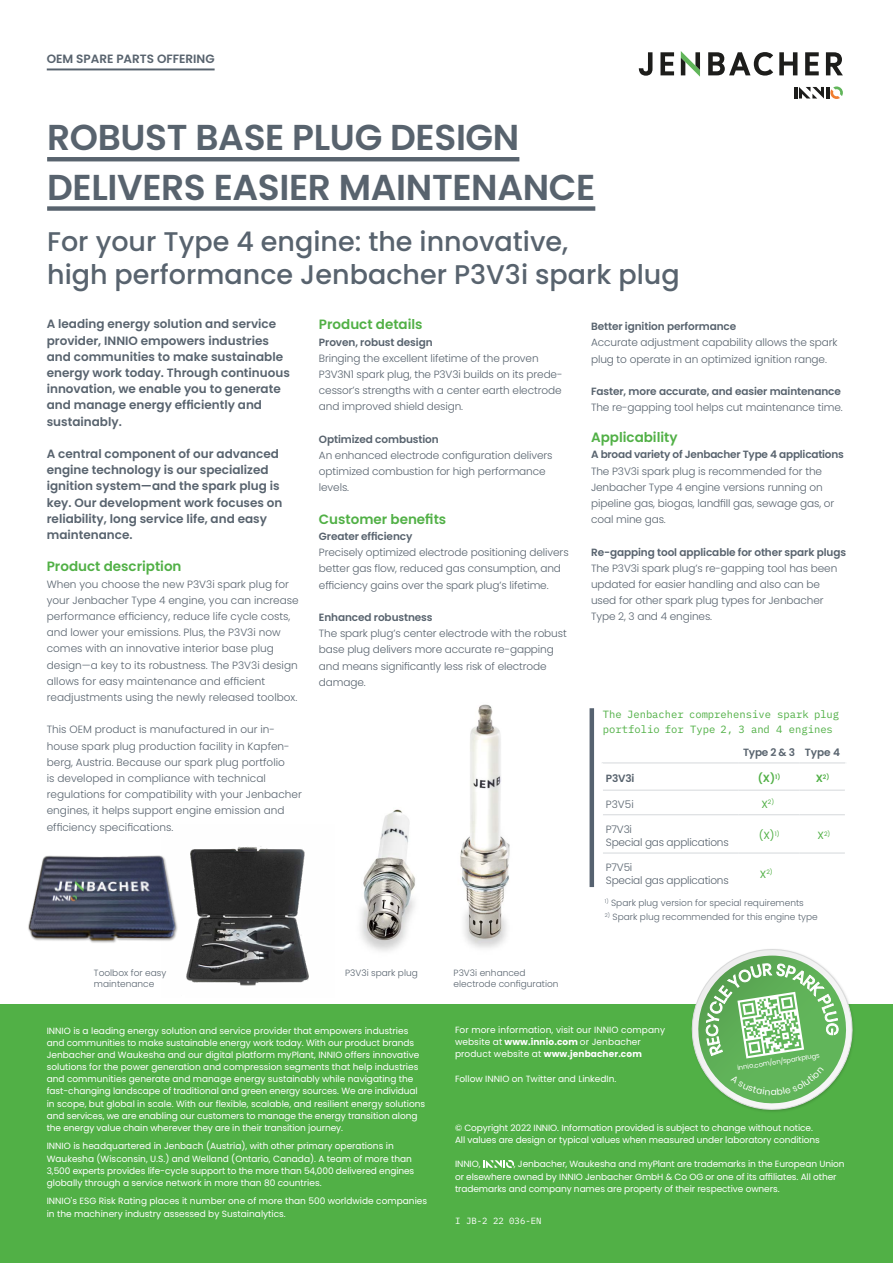
<style>
.page{position:relative;width:893px;height:1263px;background:#fff}
.page>*{position:absolute;margin:0;border:0;box-sizing:border-box;transform-origin:0 0}
.t1{font:600 36px/49.3px "Poppins";letter-spacing:-.01em;color:#58636e}
.t2{font:500 27px/32.4px "Poppins";color:#58636e}
.t3{font:600 13.5px "Poppins";color:#51b046}
.t4{font:600 12px/16.2px "Poppins";color:#58636e}
.t5{font:300 10.5px/16.2px "Poppins";letter-spacing:-.01em;color:#58636e}
.t6{font:600 10.5px "Poppins";letter-spacing:-.01em;color:#58636e}
.t7{font:10.5px/15px "IBM Plex Mono";color:#51b046}
.t8{font:600 10.5px "Poppins";color:#51b046}
.t9{font:10.5px "Poppins";color:#51b046}
.t10{font:9px/12.1px "Poppins";color:#fff}
.t11{font:300 9px/10.8px "Poppins";color:#58636e}
.t12{font:9px "IBM Plex Mono";color:#fff}
.t13{font:6.75px "Poppins";color:#fff}
.t14{font:6.15px "Poppins";color:#51b046}
.t15{font:600 6.15px "Poppins";color:#51b046}
.s1{font-size:10.5px}
.s2{font-weight:700}
</style>
<div class="page">
<img style="left:360px;top:809px;width:55px;height:142px">
<img style="left:460px;top:704px;width:50px;height:244px">
<svg style="left:794px;top:86px;width:49px;height:13px"></svg>
<svg style="left:708px;top:52px;width:65px;height:24px"></svg>
<svg style="left:779px;top:52px;width:18px;height:23px"></svg>
<svg style="left:805px;top:52px;width:14px;height:23px"></svg>
<svg style="left:826px;top:52px;width:17px;height:23px"></svg>
<svg style="left:660px;top:52px;width:14px;height:23px"></svg>
<svg style="left:639px;top:52px;width:13px;height:24px"></svg>
<svg style="left:681px;top:51px;width:19px;height:26px"></svg>
<hr style="left:47px;top:68px;width:168px;height:2px;background:#58636e">
<hr style="left:47px;top:157px;width:472px;height:4px;background:#58636e">
<div style="left:47px;top:206px;width:548px;height:5px;background:#58636e"></div>
<div style="left:0;top:1004px;width:893px;height:259px;background:#51b046"></div>
<svg style="left:483px;top:1160px;width:31px;height:8px"></svg>
<hr style="left:602px;top:762px;width:137px;height:1px;background:#d5d8db">
<hr style="left:603px;top:790px;width:136px;height:1px;background:#d5d8db">
<hr style="left:603px;top:814px;width:136px;height:1px;background:#d5d8db">
<hr style="left:603px;top:853px;width:136px;height:1px;background:#d5d8db">
<hr style="left:739px;top:762px;width:60px;height:1px;background:#d5d8db">
<hr style="left:799px;top:762px;width:47px;height:1px;background:#d5d8db">
<hr style="left:739px;top:790px;width:60px;height:1px;background:#d5d8db">
<hr style="left:799px;top:790px;width:46px;height:1px;background:#d5d8db">
<hr style="left:739px;top:814px;width:60px;height:1px;background:#d5d8db">
<hr style="left:799px;top:814px;width:46px;height:1px;background:#d5d8db">
<hr style="left:739px;top:853px;width:60px;height:1px;background:#d5d8db">
<hr style="left:799px;top:853px;width:46px;height:1px;background:#d5d8db">
<hr style="left:590px;top:708px;width:4px;height:179px;background:#566270">
<img style="left:28px;top:855px;width:134px;height:88px">
<img style="left:162px;top:846px;width:147px;height:140px">
<svg style="left:691px;top:949px;width:163px;height:163px"></svg>
<p class="t4" style="left:47px;top:51px;width:169px">OEM SPARE PARTS OFFERING</p>
<h1 class="t1" style="left:47px;top:113px;width:550px">ROBUST BASE PLUG DESIGN<br>DELIVERS EASIER MAINTENANCE</h1>
<h2 class="t2" style="left:47px;top:226px;width:634px">For your Type 4 engine: the innovative,<br>high performance Jenbacher P3V3i spark plug</h2>
<p class="t4" style="left:47px;top:316px;width:245px">A leading energy solution and service provider, INNIO empowers industries and communities to make sustainable energy work today. Through continuous innovation, we enable you to generate and manage energy efficiently and sustainably.</p>
<p class="t4" style="left:47px;top:446px;width:237px">A central component of our advanced engine technology is our specialized ignition system—and the spark plug is key. Our development work focuses on reliability, long service life, and easy maintenance.</p>
<p class="t3" style="left:47px;top:559px;width:136px">Product description</p>
<p class="t5" style="left:47px;top:576px;width:254px">When you choose the new P3V3i spark plug for your Jenbacher Type 4 engine, you can increase performance efficiency, reduce life cycle costs, and lower your emissions. Plus, the P3V3i now comes with an innovative interior base plug design—a key to its robustness. The P3V3i design allows for easy maintenance and efficient readjustments using the newly released toolbox.</p>
<p class="t5" style="left:47px;top:722px;width:257px">This OEM product is manufactured in our in&shy;house spark plug production facility in Kapfen&shy;berg, Austria. Because our spark plug portfolio<br>is developed in compliance with technical regulations for compatibility with your Jenbacher engines, it helps support engine emission and efficiency specifications.</p>
<p class="t3" style="left:319px;top:317px;width:105px">Product details</p>
<p class="t6" style="left:319px;top:336px;width:115px">Proven, robust design</p>
<p class="t5" style="left:319px;top:350px;width:245px">Bringing the excellent lifetime of the proven P3V3N1 spark plug, the P3V3i builds on its prede&shy;cessor’s strengths with a center earth electrode and improved shield design.</p>
<p class="t6" style="left:319px;top:433px;width:121px">Optimized combustion</p>
<p class="t5" style="left:319px;top:447px;width:235px">An enhanced electrode configuration delivers optimized combustion for high performance levels.</p>
<p class="t3" style="left:319px;top:511px;width:129px">Customer benefits</p>
<p class="t6" style="left:319px;top:530px;width:95px">Greater efficiency</p>
<p class="t5" style="left:319px;top:544px;width:251px">Precisely optimized electrode positioning delivers better gas flow, reduced gas consumption, and efficiency gains over the spark plug’s lifetime.</p>
<p class="t6" style="left:319px;top:611px;width:115px">Enhanced robustness</p>
<p class="t5" style="left:319px;top:625px;width:249px">The spark plug’s center electrode with the robust base plug delivers more accurate re-gapping and means significantly less risk of electrode damage.</p>
<p class="t6" style="left:591px;top:320px;width:147px">Better ignition performance</p>
<p class="t5" style="left:591px;top:335px;width:248px">Accurate adjustment capability allows the spark plug to operate in an optimized ignition range.</p>
<p class="t6" style="left:591px;top:385px;width:251px">Faster, more accurate, and easier maintenance</p>
<p class="t5" style="left:591px;top:399px;width:253px">The re-gapping tool helps cut maintenance time.</p>
<p class="t3" style="left:591px;top:430px;width:88px">Applicability</p>
<p class="t6" style="left:591px;top:449px;width:254px">A broad variety of Jenbacher Type 4 applications</p>
<p class="t5" style="left:591px;top:463px;width:245px">The P3V3i spark plug is recommended for the Jenbacher Type 4 engine versions running on pipeline gas, biogas, landfill gas, sewage gas, or coal mine gas.</p>
<p class="t6" style="left:591px;top:546px;width:257px">Re-gapping tool applicable for other spark plugs</p>
<p class="t5" style="left:591px;top:560px;width:248px">The P3V3i spark plug’s re-gapping tool has been updated for easier handling and also can be used for other spark plug types for Jenbacher Type 2, 3 and 4 engines.</p>
<p class="t7" style="left:603px;top:706px;width:238px">The Jenbacher comprehensive spark plug portfolio for Type 2, 3 and 4 engines</p>
<p class="t6" style="left:743px;top:746px;width:99px">Type 2 &amp; 3 Type 4</p>
<p class="t6" style="left:606px;top:772px;width:30px">P3V3i</p>
<p class="t8" style="left:758px;top:772px;width:24px">(X)<sup>1)</sup></p>
<p class="t15" style="left:816px;top:773px;width:15px"><span class="s1">X</span>2)</p>
<p class="t5" style="left:606px;top:796px;width:29px">P3V5i</p>
<p class="t14" style="left:761px;top:799px;width:14px"><span class="s1">X</span>2)</p>
<p class="t5" style="left:606px;top:823px;width:124px;line-height:12.6px">P7V3i<br>Special gas applications</p>
<p class="t9" style="left:759px;top:830px;width:22px">(X)<sup>1)</sup></p>
<p class="t14" style="left:817px;top:830px;width:14px"><span class="s1">X</span>2)</p>
<p class="t5" style="left:606px;top:861px;width:124px;line-height:12.6px">P7V5i<br>Special gas applications</p>
<p class="t14" style="left:760px;top:868px;width:14px"><span class="s1">X</span>2)</p>
<p class="t11" style="left:605px;top:898px;width:200px"><sup>1)</sup> Spark plug version for special requirements</p>
<p class="t11" style="left:605px;top:911px;width:214px"><sup>2)</sup> Spark plug recommended for this engine type</p>
<p class="t11" style="left:94px;top:968px;width:74px">Toolbox for easy maintenance</p>
<p class="t11" style="left:345px;top:968px;width:74px">P3V3i spark plug</p>
<p class="t11" style="left:454px;top:968px;width:106px">P3V3i enhanced electrode configuration</p>
<p class="t10" style="left:47px;top:1024px;width:380px">INNIO is a leading energy solution and service provider that empowers industries and communities to make sustainable energy work today. With our product brands Jenbacher and Waukesha and our digital platform myPlant, INNIO offers innovative solutions for the power generation and compression segments that help industries and communities generate and manage energy sustainably while navigating the fast-changing landscape of traditional and green energy sources. We are individual in scope, but global in scale. With our flexible, scalable, and resilient energy solutions and services, we are enabling our customers to manage the energy transition along the energy value chain wherever they are in their transition journey.</p>
<p class="t10" style="left:47px;top:1140px;width:369px">INNIO is headquartered in Jenbach (Austria), with other primary operations in Waukesha (Wisconsin, U.S.) and Welland (Ontario, Canada). A team of more than 3,500 experts provides life-cycle support to the more than 54,000 delivered engines globally through a service network in more than 80 countries.</p>
<p class="t10" style="left:47px;top:1195px;width:382px">INNIO’s ESG Risk Rating places it number one of more than 500 worldwide companies in the machinery industry assessed by Sustainalytics.</p>
<p class="t12" style="left:455px;top:1213px;width:88px">I JB-2 22 036-EN</p>
<p class="t10" style="left:455px;top:1024px;width:212px">For more information, visit our INNIO company website at <span class="s2">www.innio.com</span> or Jenbacher product website at <span class="s2">www.jenbacher.com</span></p>
<p class="t10" style="left:455px;top:1072px;width:163px">Follow INNIO on Twitter and LinkedIn.</p>
<p class="t13" style="left:737px;top:1064px;width:85px;rotate:-9deg">innio.com/en/sparkplugs</p>
<p class="t10" style="left:455px;top:1122px;width:366px">© Copyright 2022 INNIO. Information provided is subject to change without notice.<br>All values are design or typical values when measured under laboratory conditions</p>
<p class="t10" style="left:455px;top:1158px;width:27px">INNIO,</p>
<p class="t10" style="left:455px;top:1158px;width:391px;text-indent:59px">, Jenbacher, Waukesha and myPlant are trademarks in the European Union or elsewhere owned by INNIO Jenbacher GmbH &amp; Co OG or one of its affiliates. All other trademarks and company names are property of their respective owners.</p>
</div>
